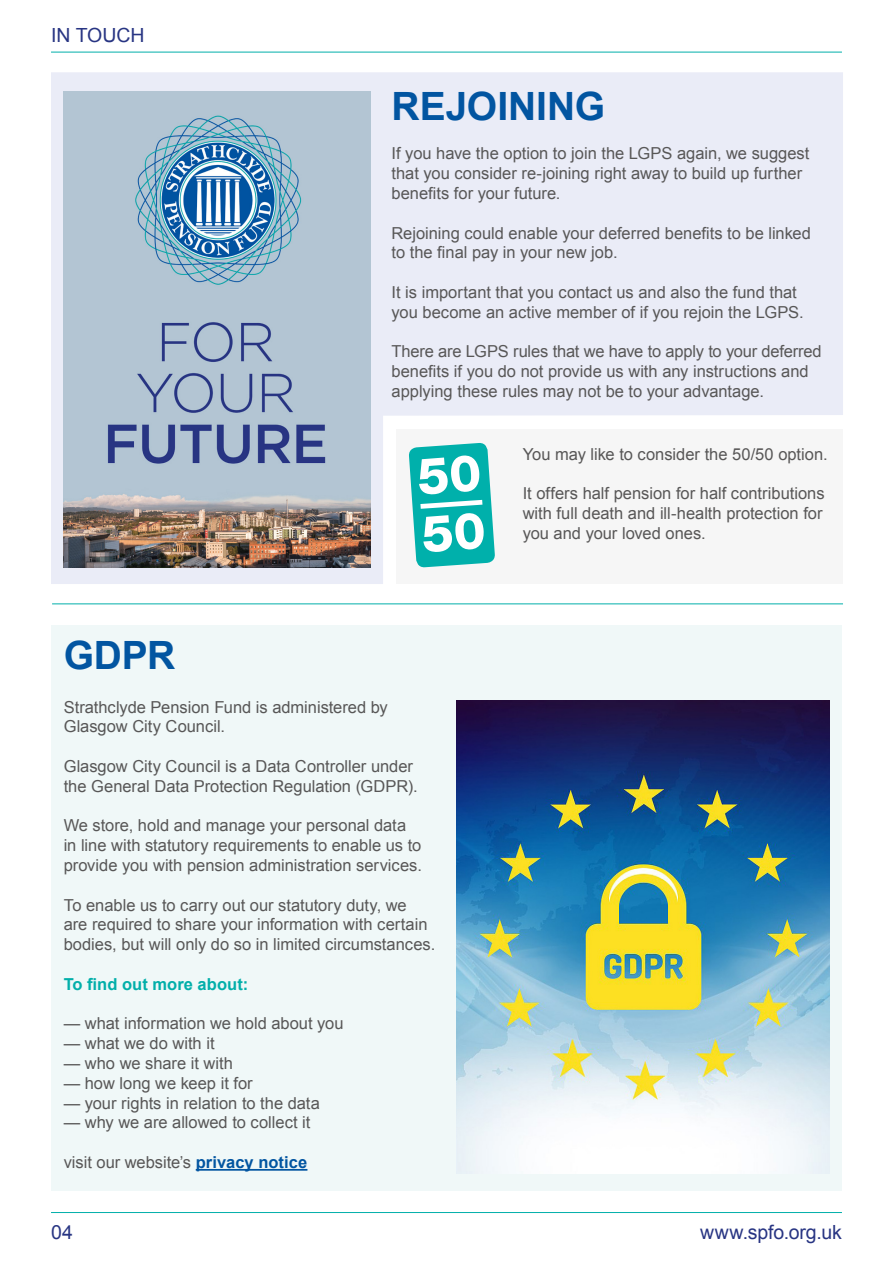
<style>
.page{position:relative;width:893px;height:1263px;background:#fff}
.page>*{position:absolute;margin:0;border:0;box-sizing:border-box;transform-origin:0 0}
.t1{font:700 39px "Arial";letter-spacing:-.005em;color:#0255a1}
.t2{font:19.5px "Arial";letter-spacing:-.005em;color:#283583}
.t3{font:16.5px/19.8px "Arial";color:#585757}
.t4{font:700 16.5px "Arial";letter-spacing:.005em;color:#02afaa}
.s1{font-weight:700;color:#0255a1}
</style>
<div class="page">
<hr style="left:51px;top:52px;width:791px;height:1px;background:#02afaa">
<hr style="left:51px;top:1212px;width:791px;height:1px;background:#02afaa">
<div style="left:51px;top:72px;width:792px;height:512px;background:#eaecf7"></div>
<div style="left:51px;top:625px;width:791px;height:566px;background:#f0f8f8"></div>
<hr style="left:52px;top:603px;width:791px;height:1px;background:#02afaa">
<hr style="left:196px;top:1169px;width:111px;height:2px;background:#0255a1">
<img style="left:457px;top:701px;width:372px;height:473px">
<img style="left:64px;top:91px;width:306px;height:476px">
<div style="left:396px;top:429px;width:447px;height:155px;background:#f6f6f6"></div>
<svg style="left:409px;top:443px;width:86px;height:125px"></svg>
<p class="t2" style="left:51px;top:22px;width:95px">IN TOUCH</p>
<h1 class="t1" style="left:392px;top:80px;width:215px">REJOINING</h1>
<p class="t3" style="left:392px;top:144px;width:419px">If you have the option to join the LGPS again, we suggest that you consider re-joining right away to build up further benefits for your future.</p>
<p class="t3" style="left:392px;top:223px;width:421px">Rejoining could enable your deferred benefits to be linked to the final pay in your new job.</p>
<p class="t3" style="left:392px;top:282px;width:414px">It is important that you contact us and also the fund that you become an active member of if you rejoin the LGPS.</p>
<p class="t3" style="left:392px;top:342px;width:432px">There are LGPS rules that we have to apply to your deferred benefits if you do not provide us with any instructions and applying these rules may not be to your advantage.</p>
<p class="t3" style="left:523px;top:444px;width:307px">You may like to consider the 50/50 option.</p>
<p class="t3" style="left:523px;top:484px;width:303px">It offers half pension for half contributions with full death and ill-health protection for you and your loved ones.</p>
<h1 class="t1" style="left:64px;top:630px;width:113px">GDPR</h1>
<p class="t3" style="left:64px;top:697px;width:326px">Strathclyde Pension Fund is administered by<br>Glasgow City Council.</p>
<p class="t3" style="left:64px;top:756px;width:355px">Glasgow City Council is a Data Controller under the General Data Protection Regulation (GDPR).</p>
<p class="t3" style="left:64px;top:816px;width:360px">We store, hold and manage your personal data in line with statutory requirements to enable us to provide you with pension administration services.</p>
<p class="t3" style="left:64px;top:895px;width:373px">To enable us to carry out our statutory duty, we<br>are required to share your information with certain bodies, but will only do so in limited circumstances.</p>
<p class="t4" style="left:64px;top:973px;width:186px">To find out more about:</p>
<p class="t3" style="left:64px;top:1014px;width:281px">— what information we hold about you</p>
<p class="t3" style="left:64px;top:1034px;width:152px">— what we do with it</p>
<p class="t3" style="left:64px;top:1053px;width:171px">— who we share it with</p>
<p class="t3" style="left:64px;top:1073px;width:191px">— how long we keep it for</p>
<p class="t3" style="left:64px;top:1093px;width:258px">— your rights in relation to the data</p>
<p class="t3" style="left:64px;top:1113px;width:248px">— why we are allowed to collect it</p>
<p class="t3" style="left:64px;top:1152px;width:245px">visit our website’s <span class="s1">privacy notice</span></p>
<p class="t2" style="left:51px;top:1219px;width:23px">04</p>
<p class="t2" style="left:700px;top:1219px;width:143px">www.spfo.org.uk</p>
</div>
